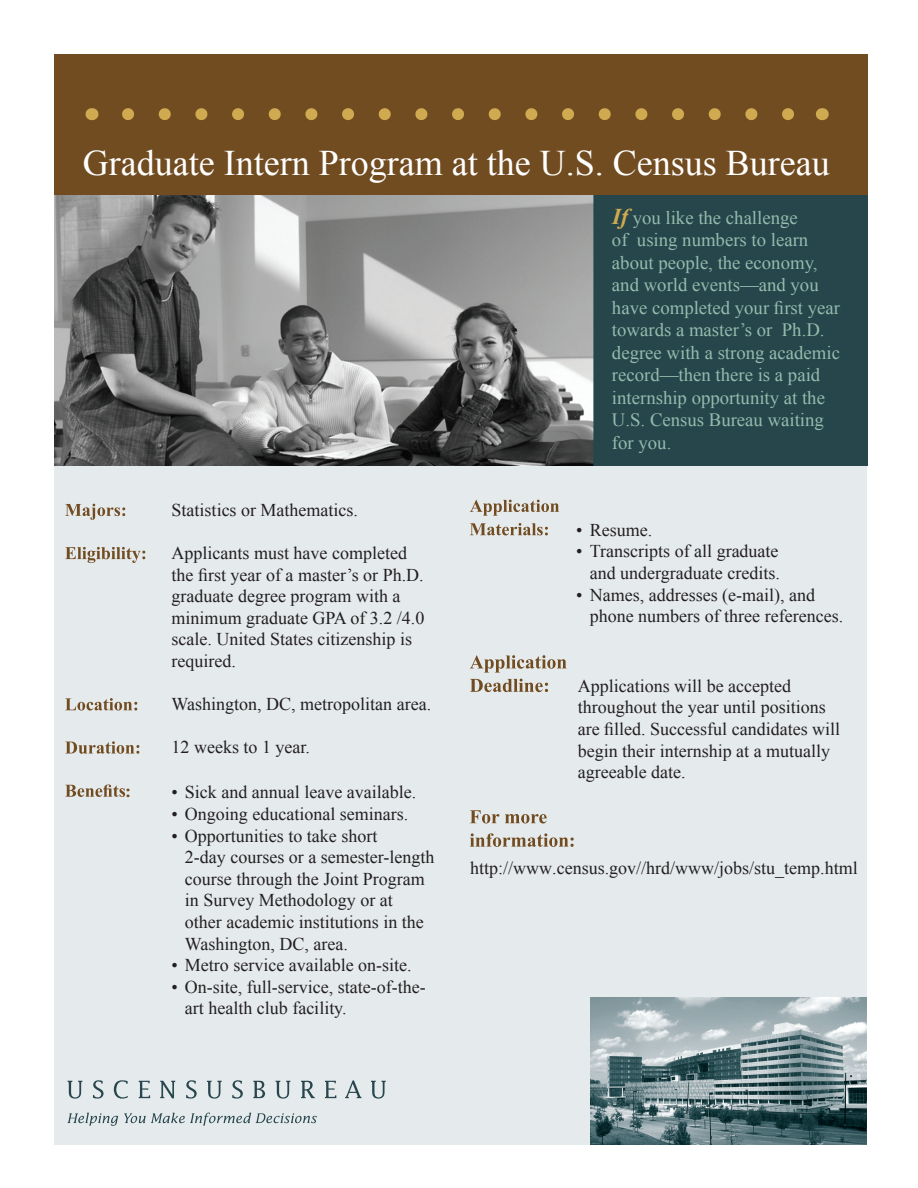
<style>
.page{position:relative;width:918px;height:1188px;background:#fff}
.page>*{position:absolute;margin:0;border:0;box-sizing:border-box;transform-origin:0 0}
.t1{font:36px "Times New Roman";color:#fff}
.t2{font:18.75px/22.5px "Times New Roman";color:#96bbad}
.t3{font:18px/21.6px "Times New Roman";color:#231f20}
.t4{font:700 18px "Times New Roman";color:#724c21}
.s1{font-weight:700;font-style:italic;font-size:22.5px;color:#cfaa50}
</style>
<div class="page">
<div style="left:54px;top:466px;width:813px;height:679px;background:#e5eaec"></div>
<img style="left:591px;top:997px;width:276px;height:148px">
<div style="left:54px;top:54px;width:813px;height:141px;background:#724c21"></div>
<svg style="left:128px;top:108px;width:666px;height:12px"></svg>
<svg style="left:92px;top:108px;width:1px;height:12px"></svg>
<svg style="left:822px;top:108px;width:1px;height:12px"></svg>
<img style="left:54px;top:195px;width:813px;height:271px">
<svg style="left:68px;top:1081px;width:14px;height:18px"></svg>
<svg style="left:93px;top:1080px;width:11px;height:19px"></svg>
<svg style="left:114px;top:1080px;width:14px;height:19px"></svg>
<svg style="left:139px;top:1081px;width:11px;height:17px"></svg>
<svg style="left:160px;top:1081px;width:15px;height:17px"></svg>
<svg style="left:186px;top:1080px;width:11px;height:19px"></svg>
<svg style="left:207px;top:1081px;width:15px;height:18px"></svg>
<svg style="left:232px;top:1080px;width:11px;height:19px"></svg>
<svg style="left:253px;top:1081px;width:12px;height:17px"></svg>
<svg style="left:276px;top:1081px;width:14px;height:18px"></svg>
<svg style="left:301px;top:1081px;width:14px;height:17px"></svg>
<svg style="left:325px;top:1081px;width:11px;height:17px"></svg>
<svg style="left:345px;top:1080px;width:16px;height:18px"></svg>
<svg style="left:371px;top:1081px;width:15px;height:18px"></svg>
<svg style="left:68px;top:1113px;width:50px;height:13px"></svg>
<svg style="left:124px;top:1113px;width:193px;height:13px"></svg>
<svg style="left:65px;top:504px;width:60px;height:16px"></svg>
<svg style="left:65px;top:547px;width:80px;height:16px"></svg>
<svg style="left:65px;top:698px;width:72px;height:13px"></svg>
<svg style="left:65px;top:741px;width:74px;height:13px"></svg>
<svg style="left:65px;top:785px;width:60px;height:12px"></svg>
<svg style="left:470px;top:500px;width:89px;height:16px"></svg>
<svg style="left:470px;top:523px;width:78px;height:12px"></svg>
<svg style="left:470px;top:655px;width:97px;height:18px"></svg>
<svg style="left:470px;top:679px;width:78px;height:13px"></svg>
<svg style="left:470px;top:810px;width:77px;height:13px"></svg>
<svg style="left:470px;top:833px;width:104px;height:14px"></svg>
<h1 class="t1" style="left:83px;top:139px;width:748px">Graduate Intern Program at the U.S. Census Bureau</h1>
<p class="t2" style="left:612px;top:206px;width:230px"><span class="s1">If</span> you like the challenge<br>of using numbers to learn about people, the economy, and world events—and you have completed your first year towards a master’s or Ph.D. degree with a strong academic record—then there is a paid internship opportunity at the<br>U.S. Census Bureau waiting for you.</p>
<p class="t3" style="left:172px;top:499px;width:188px">Statistics or Mathematics.</p>
<p class="t3" style="left:172px;top:542px;width:254px">Applicants must have completed the first year of a master’s or Ph.D. graduate degree program with a minimum graduate GPA of 3.2 /4.0 scale. United States citizenship is required.</p>
<p class="t3" style="left:172px;top:693px;width:261px">Washington, DC, metropolitan area.</p>
<p class="t3" style="left:172px;top:736px;width:140px">12 weeks to 1 year.</p>
<p class="t4" style="left:125px;top:778px;width:7px">:</p>
<p class="t3" style="left:171px;top:781px;width:246px">• Sick and annual leave available.</p>
<p class="t3" style="left:171px;top:803px;width:238px">• Ongoing educational seminars.</p>
<p class="t3" style="left:185px;top:825px;width:251px;text-indent:-14px">• Opportunities to take short<br>2-day courses or a semester-length course through the Joint Program in Survey Methodology or at<br>other academic institutions in the<br>Washington, DC, area.</p>
<p class="t3" style="left:171px;top:954px;width:242px">• Metro service available on-site.</p>
<p class="t3" style="left:185px;top:976px;width:242px;text-indent:-14px">• On-site, full-service, state-of-the&shy;art health club facility.</p>
<p class="t3" style="left:576px;top:519px;width:77px">• Resume.</p>
<p class="t3" style="left:576px;top:540px;width:205px;text-align:right">• Transcripts of all graduate and undergraduate credits.</p>
<p class="t3" style="left:590px;top:583px;width:255px;text-indent:-14px">• Names, addresses (e-mail), and phone numbers of three references.</p>
<p class="t3" style="left:578px;top:675px;width:264px">Applications will be accepted throughout the year until positions are filled. Successful candidates will begin their internship at a mutually agreeable date.</p>
<p class="t3" style="left:470px;top:857px;width:389px">http://www.census.gov//hrd/www/jobs/stu_temp.html</p>
</div>
